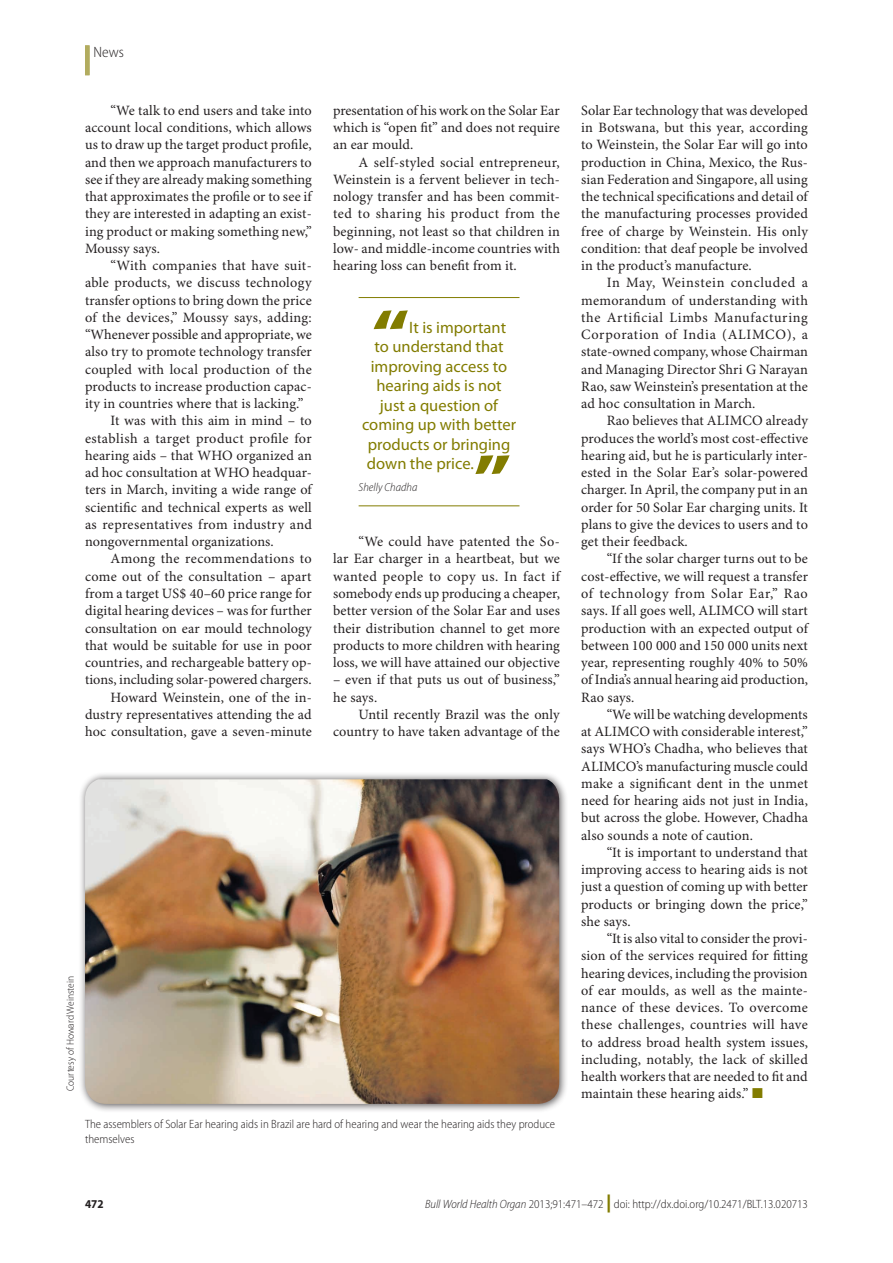
<style>
.page{position:relative;width:893px;height:1263px;background:#fff}
.page>*{position:absolute;margin:0;border:0;box-sizing:border-box;transform-origin:0 0}
.t1{font:900 63.75px "Myriad Pro";color:#827c00;scale:1.18 1}
.t2{font:16.5px "Myriad Pro";color:#827c00}
.Section_Title{font:300 semi-condensed 15px "Myriad Pro";color:#231f20}
.Para_Ind{font:14.25px/17.2px "Minion Pro";letter-spacing:.005em;color:#231f20;text-align:justify}
.News_Fig_Capt{font:300 semi-condensed 12px/15px "Myriad Pro";color:#231f20}
.t3{font:700 semi-condensed 12px "Myriad Pro";color:#231f20}
.t4{font:italic 300 semi-condensed 11.7px "Myriad Pro";letter-spacing:.005em;color:#231f20}
.Fig_Credit{font:300 semi-condensed 10.5px "Myriad Pro";color:#231f20}
.s1{color:#827c00}
.s2{font-style:italic}
.s3{font-weight:900;font-stretch:normal;font-size:18px;color:#827c00}
</style>
<div class="page">
<div style="left:85px;top:45px;width:5px;height:30px;background:#b2ac5f"></div>
<hr style="left:359px;top:297px;width:160px;height:1px;background:#827c00">
<hr style="left:359px;top:505px;width:160px;height:1px;background:#827c00">
<div style="left:78px;top:772px;width:490px;height:341px;background:#231f20;opacity:.75"></div>
<img style="left:85px;top:779px;width:474px;height:325px">
<p class="Section_Title" style="left:94px;top:44px;width:32px">News</p>
<p class="Para_Ind" style="left:85px;top:102px;width:228px;text-indent:26px">“We talk to end users and take into account local conditions, which allows us to draw up the target product profile, and then we approach manufacturers to see if they are already making something that approximates the profile or to see if they are interested in adapting an exist&shy;ing product or making something new,” Moussy says.</p>
<p class="Para_Ind" style="left:85px;top:258px;width:228px;text-indent:26px">“With companies that have suit&shy;able products, we discuss technology transfer options to bring down the price of the devices,” Moussy says, adding: “Whenever possible and appropriate, we also try to promote technology transfer coupled with local production of the products to increase production capac&shy;ity in countries where that is lacking.”</p>
<p class="Para_Ind" style="left:85px;top:413px;width:228px;text-indent:26px">It was with this aim in mind – to establish a target product profile for hearing aids – that WHO organized an ad hoc consultation at WHO headquar&shy;ters in March, inviting a wide range of scientific and technical experts as well as representatives from industry and nongovernmental organizations.</p>
<p class="Para_Ind" style="left:85px;top:551px;width:228px;text-indent:26px">Among the recommendations to come out of the consultation – apart from a target US$ 40–60 price range for digital hearing devices – was for further consultation on ear mould technology that would be suitable for use in poor countries, and rechargeable battery op&shy;tions, including solar-powered chargers.</p>
<p class="Para_Ind" style="left:85px;top:689px;width:228px;text-indent:26px">Howard Weinstein, one of the in&shy;dustry representatives attending the ad hoc consultation, gave a seven-minute</p>
<p class="Para_Ind" style="left:333px;top:102px;width:228px">presentation of his work on the Solar Ear which is “open fit” and does not require an ear mould.</p>
<p class="Para_Ind" style="left:333px;top:154px;width:228px;text-indent:26px">A self-styled social entrepreneur, Weinstein is a fervent believer in tech&shy;nology transfer and has been commit&shy;ted to sharing his product from the beginning, not least so that children in low- and middle-income countries with hearing loss can benefit from it.</p>
<p class="t1" style="left:372px;top:297px;width:33px">“</p>
<p class="t2" style="left:409px;top:318px;width:98px">It is important</p>
<p class="t2" style="left:375px;top:338px;width:131px">to understand that</p>
<p class="t2" style="left:371px;top:357px;width:138px">improving access to</p>
<p class="t2" style="left:376px;top:377px;width:127px">hearing aids is not</p>
<p class="t2" style="left:380px;top:396px;width:120px">just a question of</p>
<p class="t2" style="left:362px;top:416px;width:156px">coming up with better</p>
<p class="t2" style="left:368px;top:435px;width:144px">products or bringing</p>
<p class="t2" style="left:367px;top:455px;width:108px">down the price.</p>
<p class="t4" style="left:359px;top:480px;width:60px">Shelly Chadha</p>
<p class="t1" style="left:474px;top:442px;width:33px">”</p>
<p class="Para_Ind" style="left:333px;top:534px;width:228px;text-indent:26px">“We could have patented the So&shy;lar Ear charger in a heartbeat, but we wanted people to copy us. In fact if somebody ends up producing a cheaper, better version of the Solar Ear and uses their distribution channel to get more products to more children with hearing loss, we will have attained our objective</p>
<p class="Para_Ind" style="left:333px;top:672px;width:228px">– even if that puts us out of business,” he says.</p>
<p class="Para_Ind" style="left:333px;top:706px;width:228px;text-align:right">Until recently Brazil was the only country to have taken advantage of the</p>
<p class="Fig_Credit" style="left:65px;top:1091px;width:116px;rotate:-90deg">Courtesy of Howard Weinstein</p>
<p class="News_Fig_Capt" style="left:85px;top:1117px;width:472px">The assemblers of Solar Ear hearing aids in Brazil are hard of hearing and wear the hearing aids they produce themselves</p>
<p class="Para_Ind" style="left:581px;top:102px;width:228px">Solar Ear technology that was developed in Botswana, but this year, according to Weinstein, the Solar Ear will go into production in China, Mexico, the Rus&shy;sian Federation and Singapore, all using the technical specifications and detail of the manufacturing processes provided free of charge by Weinstein. His only condition: that deaf people be involved in the product’s manufacture.</p>
<p class="Para_Ind" style="left:581px;top:275px;width:228px;text-indent:26px">In May, Weinstein concluded a memorandum of understanding with the Artificial Limbs Manufacturing Corporation of India (ALIMCO), a state-owned company, whose Chairman and Managing Director Shri G Narayan Rao, saw Weinstein’s presentation at the ad hoc consultation in March.</p>
<p class="Para_Ind" style="left:581px;top:413px;width:228px;text-indent:26px">Rao believes that ALIMCO already produces the world’s most cost-effective hearing aid, but he is particularly inter&shy;ested in the Solar Ear’s solar-powered charger. In April, the company put in an order for 50 Solar Ear charging units. It plans to give the devices to users and to get their feedback.</p>
<p class="Para_Ind" style="left:581px;top:551px;width:228px;text-indent:26px">“If the solar charger turns out to be cost-effective, we will request a transfer of technology from Solar Ear,” Rao says. If all goes well, ALIMCO will start production with an expected output of between 100 000 and 150 000 units next year, representing roughly 40% to 50% of India’s annual hearing aid production, Rao says.</p>
<p class="Para_Ind" style="left:581px;top:706px;width:228px;text-indent:26px">“We will be watching developments at ALIMCO with considerable interest,” says WHO’s Chadha, who believes that ALIMCO’s manufacturing muscle could make a significant dent in the unmet need for hearing aids not just in India, but across the globe. However, Chadha also sounds a note of caution.</p>
<p class="Para_Ind" style="left:581px;top:844px;width:228px;text-indent:26px">“It is important to understand that improving access to hearing aids is not just a question of coming up with better products or bringing down the price,” she says.</p>
<p class="Para_Ind" style="left:581px;top:930px;width:228px;text-indent:26px">“It is also vital to consider the provi&shy;sion of the services required for fitting hearing devices, including the provision of ear moulds, as well as the mainte&shy;nance of these devices. To overcome these challenges, countries will have to address broad health system issues, including, notably, the lack of skilled health workers that are needed to fit and maintain these hearing aids.” <span class="s1">■</span></p>
<p class="t3" style="left:85px;top:1197px;width:20px">472</p>
<p class="News_Fig_Capt" style="left:425px;top:1197px;width:384px"><span class="s2">Bull World Health Organ</span> 2013;91:471–472 <span class="s3">|</span> doi: http://dx.doi.org/10.2471/BLT.13.020713</p>
</div>
